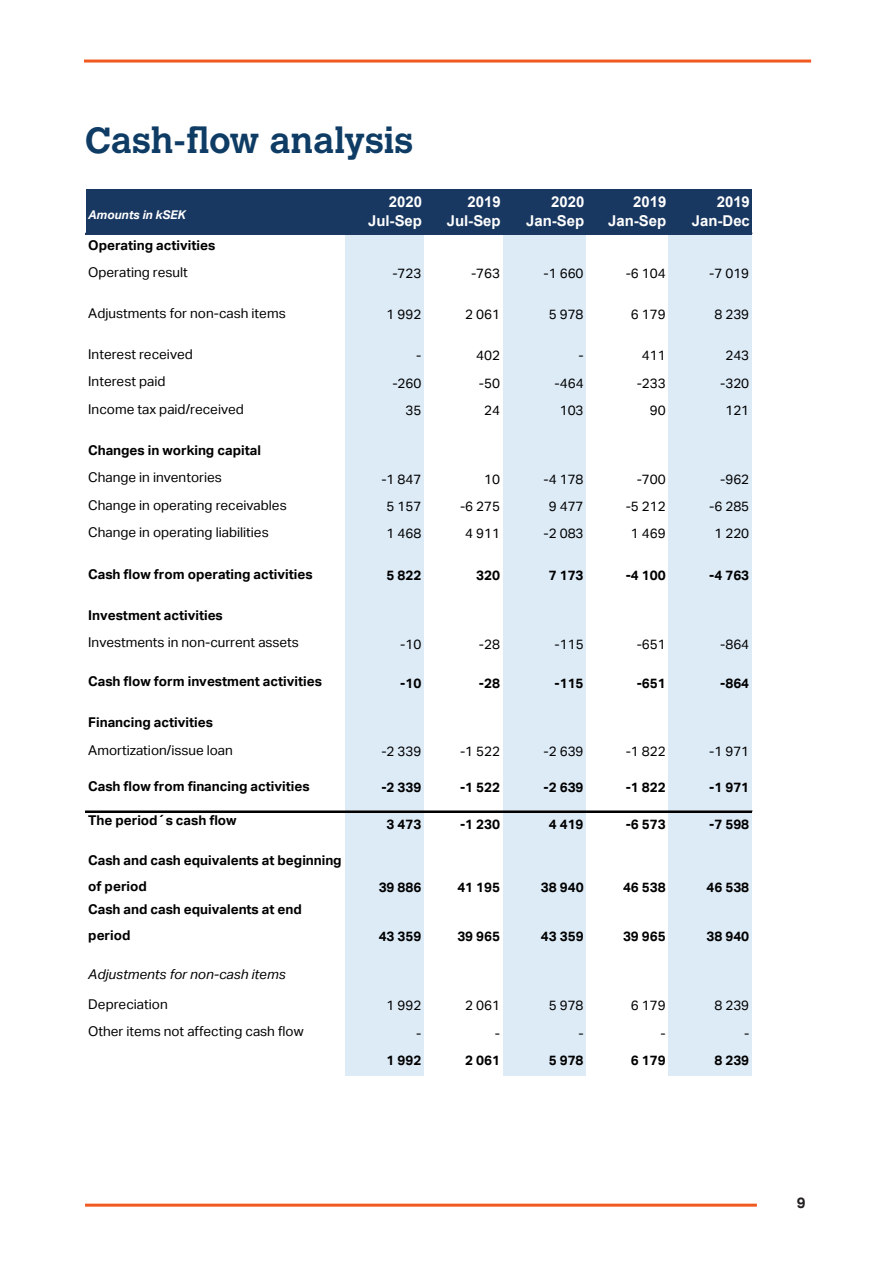
<style>
.page{position:relative;width:893px;height:1263px;background:#fff}
.page>*{position:absolute;margin:0;border:0;box-sizing:border-box;transform-origin:0 0}
.Rubrik_1{font:700 36px "Calvert MT Std";color:#0e3c64}
.t1{font:700 15px/19.2px "Arial";color:#fff;text-align:right}
.t2{font:700 15px "Aktiv Grotesk";color:#231f20}
.t3{font:13.5px/27.3px "Aktiv Grotesk";color:#000}
.t4{font:700 13.5px/27.3px "Aktiv Grotesk";letter-spacing:-.005em;color:#000}
.t5{font:italic 13.5px/29.5px "Aktiv Grotesk";color:#000}
.t6{font:italic 700 12px "Aktiv Grotesk";color:#fff}
.s1{font-weight:400}
.s2{font-weight:700}
.s3{font-style:normal}
</style>
<div class="page">
<hr style="left:84px;top:60px;width:727px;height:3px;background:#f15921">
<hr style="left:85px;top:1203px;width:672px;height:3px;background:#f15921">
<div style="left:86px;top:189px;width:666px;height:45px;background:#193861"></div>
<div style="left:345px;top:234px;width:79px;height:841px;background:#ddebf7"></div>
<div style="left:503px;top:234px;width:83px;height:841px;background:#ddebf7"></div>
<div style="left:668px;top:234px;width:84px;height:841px;background:#ddebf7"></div>
<hr style="left:86px;top:233px;width:666px;height:2px;background:#1a3861">
<hr style="left:86px;top:811px;width:666px;height:1px;background:#000">
<p class="Rubrik_1" style="left:85px;top:118px;width:330px">Cash-flow analysis</p>
<p class="t6" style="left:88px;top:208px;width:99px">Amounts in kSEK</p>
<p class="t4" style="left:88px;top:231px;width:129px">Operating activities<br><span class="s1">Operating result</span></p>
<p class="t1" style="left:368px;top:192px;width:56px">2020<br>Jul-Sep</p>
<p class="t1" style="left:447px;top:192px;width:56px">2019<br>Jul-Sep</p>
<p class="t1" style="left:526px;top:192px;width:60px">2020<br>Jan-Sep</p>
<p class="t1" style="left:608px;top:192px;width:60px">2019<br>Jan-Sep</p>
<p class="t1" style="left:692px;top:192px;width:60px">2019<br>Jan-Dec</p>
<p class="t3" style="left:392px;top:260px;width:31px">-723</p>
<p class="t3" style="left:471px;top:260px;width:31px">-763</p>
<p class="t3" style="left:544px;top:260px;width:42px">-1 660</p>
<p class="t3" style="left:626px;top:260px;width:42px">-6 104</p>
<p class="t3" style="left:709px;top:260px;width:42px">-7 019</p>
<p class="t3" style="left:88px;top:300px;width:199px">Adjustments for non-cash items</p>
<p class="t3" style="left:387px;top:301px;width:36px">1 992</p>
<p class="t3" style="left:465px;top:301px;width:36px">2 061</p>
<p class="t3" style="left:549px;top:301px;width:36px">5 978</p>
<p class="t3" style="left:631px;top:301px;width:36px">6 179</p>
<p class="t3" style="left:714px;top:301px;width:36px">8 239</p>
<p class="t3" style="left:88px;top:341px;width:106px">Interest received</p>
<p class="t3" style="left:416px;top:342px;width:7px">-</p>
<p class="t3" style="left:476px;top:342px;width:25px">402</p>
<p class="t3" style="left:578px;top:342px;width:7px">-</p>
<p class="t3" style="left:642px;top:342px;width:25px">411</p>
<p class="t3" style="left:725px;top:342px;width:25px">243</p>
<p class="t3" style="left:88px;top:368px;width:79px">Interest paid</p>
<p class="t3" style="left:392px;top:369px;width:31px">-260</p>
<p class="t3" style="left:479px;top:369px;width:23px">-50</p>
<p class="t3" style="left:555px;top:369px;width:31px">-464</p>
<p class="t3" style="left:637px;top:369px;width:31px">-233</p>
<p class="t3" style="left:720px;top:369px;width:31px">-320</p>
<p class="t3" style="left:88px;top:395px;width:157px">Income tax paid/received</p>
<p class="t3" style="left:405px;top:397px;width:17px">35</p>
<p class="t3" style="left:484px;top:397px;width:17px">24</p>
<p class="t3" style="left:560px;top:397px;width:25px">103</p>
<p class="t3" style="left:650px;top:397px;width:17px">90</p>
<p class="t3" style="left:725px;top:397px;width:25px">121</p>
<p class="t4" style="left:88px;top:436px;width:174px">Changes in working capital<br><span class="s1">Change in inventories</span></p>
<p class="t3" style="left:381px;top:465px;width:42px">-1 847</p>
<p class="t3" style="left:484px;top:465px;width:17px">10</p>
<p class="t3" style="left:544px;top:465px;width:42px">-4 178</p>
<p class="t3" style="left:637px;top:465px;width:31px">-700</p>
<p class="t3" style="left:720px;top:465px;width:31px">-962</p>
<p class="t3" style="left:88px;top:491px;width:200px">Change in operating receivables</p>
<p class="t3" style="left:387px;top:493px;width:36px">5 157</p>
<p class="t3" style="left:460px;top:493px;width:42px">-6 275</p>
<p class="t3" style="left:549px;top:493px;width:36px">9 477</p>
<p class="t3" style="left:626px;top:493px;width:42px">-5 212</p>
<p class="t3" style="left:709px;top:493px;width:42px">-6 285</p>
<p class="t3" style="left:88px;top:518px;width:182px">Change in operating liabilities</p>
<p class="t3" style="left:387px;top:520px;width:36px">1 468</p>
<p class="t3" style="left:465px;top:520px;width:36px">4 911</p>
<p class="t3" style="left:544px;top:520px;width:42px">-2 083</p>
<p class="t3" style="left:631px;top:520px;width:36px">1 469</p>
<p class="t3" style="left:714px;top:520px;width:36px">1 220</p>
<p class="t4" style="left:88px;top:561px;width:226px">Cash flow from operating activities</p>
<p class="t4" style="left:387px;top:562px;width:36px">5 822</p>
<p class="t4" style="left:476px;top:562px;width:25px">320</p>
<p class="t4" style="left:549px;top:562px;width:36px">7 173</p>
<p class="t4" style="left:626px;top:562px;width:42px">-4 100</p>
<p class="t4" style="left:709px;top:562px;width:42px">-4 763</p>
<p class="t3" style="left:88px;top:602px;width:212px"><span class="s2">Investment activities<br></span>Investments in non-current assets</p>
<p class="t3" style="left:400px;top:630px;width:23px">-10</p>
<p class="t3" style="left:479px;top:630px;width:23px">-28</p>
<p class="t3" style="left:555px;top:630px;width:31px">-115</p>
<p class="t3" style="left:637px;top:630px;width:31px">-651</p>
<p class="t3" style="left:720px;top:630px;width:31px">-864</p>
<p class="t4" style="left:88px;top:668px;width:235px">Cash flow form investment activities</p>
<p class="t4" style="left:400px;top:669px;width:23px">-10</p>
<p class="t4" style="left:479px;top:669px;width:23px">-28</p>
<p class="t4" style="left:555px;top:669px;width:31px">-115</p>
<p class="t4" style="left:637px;top:669px;width:31px">-651</p>
<p class="t4" style="left:720px;top:669px;width:31px">-864</p>
<p class="t3" style="left:88px;top:709px;width:146px"><span class="s2">Financing activities<br></span>Amortization/issue loan</p>
<p class="t3" style="left:381px;top:738px;width:42px">-2 339</p>
<p class="t3" style="left:460px;top:738px;width:42px">-1 522</p>
<p class="t3" style="left:544px;top:738px;width:42px">-2 639</p>
<p class="t3" style="left:626px;top:738px;width:42px">-1 822</p>
<p class="t3" style="left:709px;top:738px;width:42px">-1 971</p>
<p class="t4" style="left:88px;top:773px;width:223px">Cash flow from financing activities</p>
<p class="t4" style="left:381px;top:774px;width:42px">-2 339</p>
<p class="t4" style="left:460px;top:774px;width:42px">-1 522</p>
<p class="t4" style="left:544px;top:774px;width:42px">-2 639</p>
<p class="t4" style="left:626px;top:774px;width:42px">-1 822</p>
<p class="t4" style="left:709px;top:774px;width:42px">-1 971</p>
<p class="t4" style="left:88px;top:806px;width:150px">The period´s cash flow</p>
<p class="t4" style="left:387px;top:810px;width:36px">3 473</p>
<p class="t4" style="left:460px;top:810px;width:42px">-1 230</p>
<p class="t4" style="left:549px;top:810px;width:36px">4 419</p>
<p class="t4" style="left:626px;top:810px;width:42px">-6 573</p>
<p class="t4" style="left:709px;top:810px;width:42px">-7 598</p>
<p class="t4" style="left:88px;top:847px;width:255px;line-height:25.8px">Cash and cash equivalents at beginning of period</p>
<p class="t4" style="left:379px;top:874px;width:44px">39 886</p>
<p class="t4" style="left:457px;top:874px;width:44px">41 195</p>
<p class="t4" style="left:541px;top:874px;width:44px">38 940</p>
<p class="t4" style="left:623px;top:874px;width:44px">46 538</p>
<p class="t4" style="left:707px;top:874px;width:44px">46 538</p>
<p class="t4" style="left:88px;top:897px;width:215px;line-height:25.8px">Cash and cash equivalents at end period</p>
<p class="t5" style="left:88px;top:960px;width:199px">Adjustments for non-cash items<br><span class="s3">Depreciation</span></p>
<p class="t4" style="left:379px;top:923px;width:44px">43 359</p>
<p class="t4" style="left:457px;top:923px;width:44px">39 965</p>
<p class="t4" style="left:541px;top:923px;width:44px">43 359</p>
<p class="t4" style="left:623px;top:923px;width:44px">39 965</p>
<p class="t4" style="left:707px;top:923px;width:44px">38 940</p>
<p class="t3" style="left:387px;top:992px;width:36px">1 992</p>
<p class="t3" style="left:465px;top:992px;width:36px">2 061</p>
<p class="t3" style="left:549px;top:992px;width:36px">5 978</p>
<p class="t3" style="left:631px;top:992px;width:36px">6 179</p>
<p class="t3" style="left:714px;top:992px;width:36px">8 239</p>
<p class="t3" style="left:88px;top:1018px;width:217px">Other items not affecting cash flow</p>
<p class="t3" style="left:416px;top:1019px;width:7px">-</p>
<p class="t3" style="left:495px;top:1019px;width:7px">-</p>
<p class="t3" style="left:578px;top:1019px;width:7px">-</p>
<p class="t3" style="left:660px;top:1019px;width:7px">-</p>
<p class="t3" style="left:744px;top:1019px;width:7px">-</p>
<p class="t4" style="left:387px;top:1047px;width:36px">1 992</p>
<p class="t4" style="left:465px;top:1047px;width:36px">2 061</p>
<p class="t4" style="left:549px;top:1047px;width:36px">5 978</p>
<p class="t4" style="left:631px;top:1047px;width:36px">6 179</p>
<p class="t4" style="left:714px;top:1047px;width:36px">8 239</p>
<p class="t2" style="left:797px;top:1194px;width:10px">9</p>
</div>
